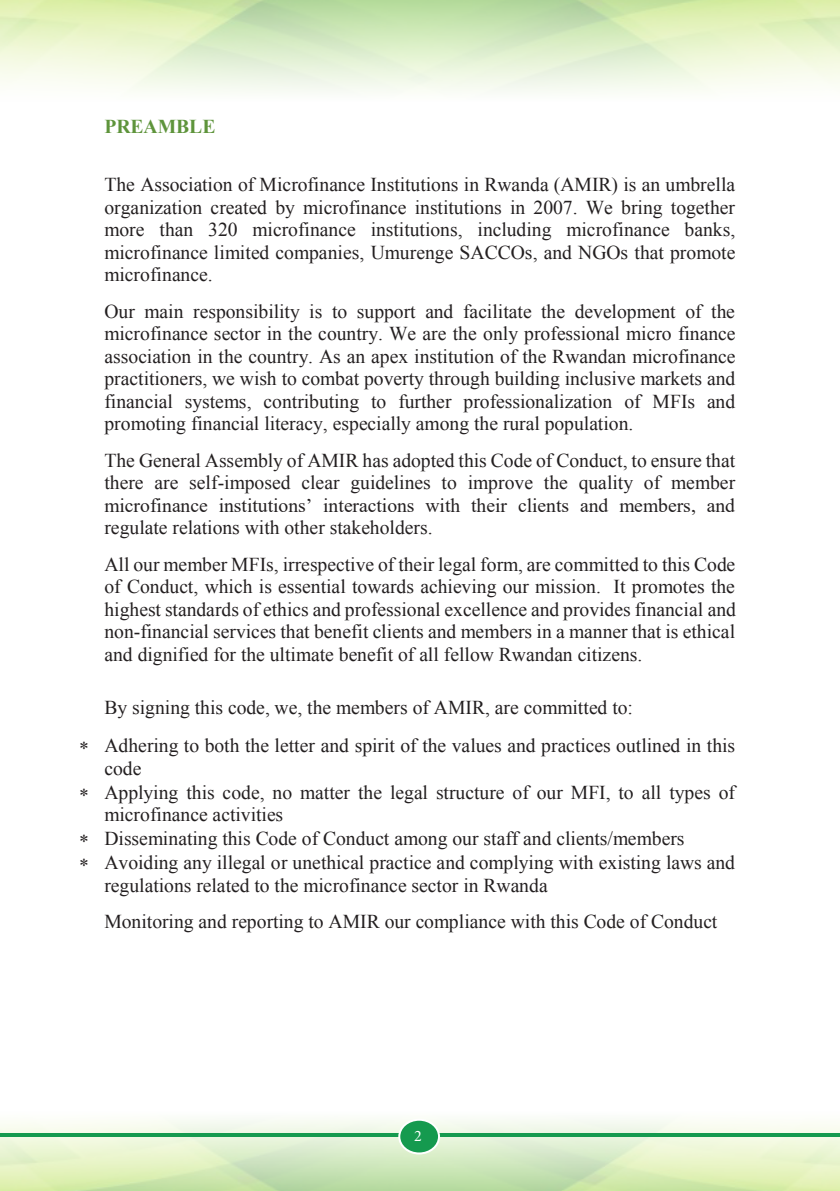
<style>
.page{position:relative;width:840px;height:1191px;background:#fff}
.page>*{position:absolute;margin:0;border:0;box-sizing:border-box;transform-origin:0 0}
.t1{font:19.6px/22.4px "Times New Roman";color:#231f20;text-align:justify}
.t2{font:700 19.6px "Times New Roman";letter-spacing:-.005em;color:#5e943b}
.t3{font:16px "Minion Pro";color:#fff}
</style>
<div class="page">
<hr style="left:0;top:1133px;width:839px;height:4px;background:#159a4f">
<div style="left:399px;top:1119px;width:40px;height:34px;background:#159a4f;border-radius:50%"></div>
<div style="left:398px;top:1118px;width:42px;height:36px;border:2px solid #fff;border-radius:50%"></div>
<p class="t2" style="left:104px;top:113px;width:112px">PREAMBLE</p>
<p class="t1" style="left:104px;top:173px;width:632px">The Association of Microfinance Institutions in Rwanda (AMIR) is an umbrella organization created by microfinance institutions in 2007. We bring together more than 320 microfinance institutions, including microfinance banks, microfinance limited companies, Umurenge SACCOs, and NGOs that promote microfinance.</p>
<p class="t1" style="left:104px;top:300px;width:632px">Our main responsibility is to support and facilitate the development of the microfinance sector in the country. We are the only professional micro finance association in the country. As an apex institution of the Rwandan microfinance practitioners, we wish to combat poverty through building inclusive markets and financial systems, contributing to further professionalization of MFIs and promoting financial literacy, especially among the rural population.</p>
<p class="t1" style="left:104px;top:449px;width:632px">The General Assembly of AMIR has adopted this Code of Conduct, to ensure that there are self-imposed clear guidelines to improve the quality of member microfinance institutions’ interactions with their clients and members, and regulate relations with other stakeholders.</p>
<p class="t1" style="left:104px;top:553px;width:632px">All our member MFIs, irrespective of their legal form, are committed to this Code of Conduct, which is essential towards achieving our mission. It promotes the highest standards of ethics and professional excellence and provides financial and non-financial services that benefit clients and members in a manner that is ethical and dignified for the ultimate benefit of all fellow Rwandan citizens.</p>
<p class="t1" style="left:104px;top:688px;width:632px;line-height:38px">By signing this code, we, the members of AMIR, are committed to:<br>Adhering to both the letter and spirit of the values and practices outlined in this</p>
<p class="t1" style="left:104px;top:756px;width:632px;line-height:23.4px;text-align:left">code<br>Applying this code, no matter the legal structure of our MFI, to all types of microfinance activities<br>Disseminating this Code of Conduct among our staff and clients/members Avoiding any illegal or unethical practice and complying with existing laws and regulations related to the microfinance sector in Rwanda</p>
<p class="t1" style="left:104px;top:910px;width:614px">Monitoring and reporting to AMIR our compliance with this Code of Conduct</p>
<p class="t3" style="left:414px;top:1124px;width:9px">2</p>
</div>
